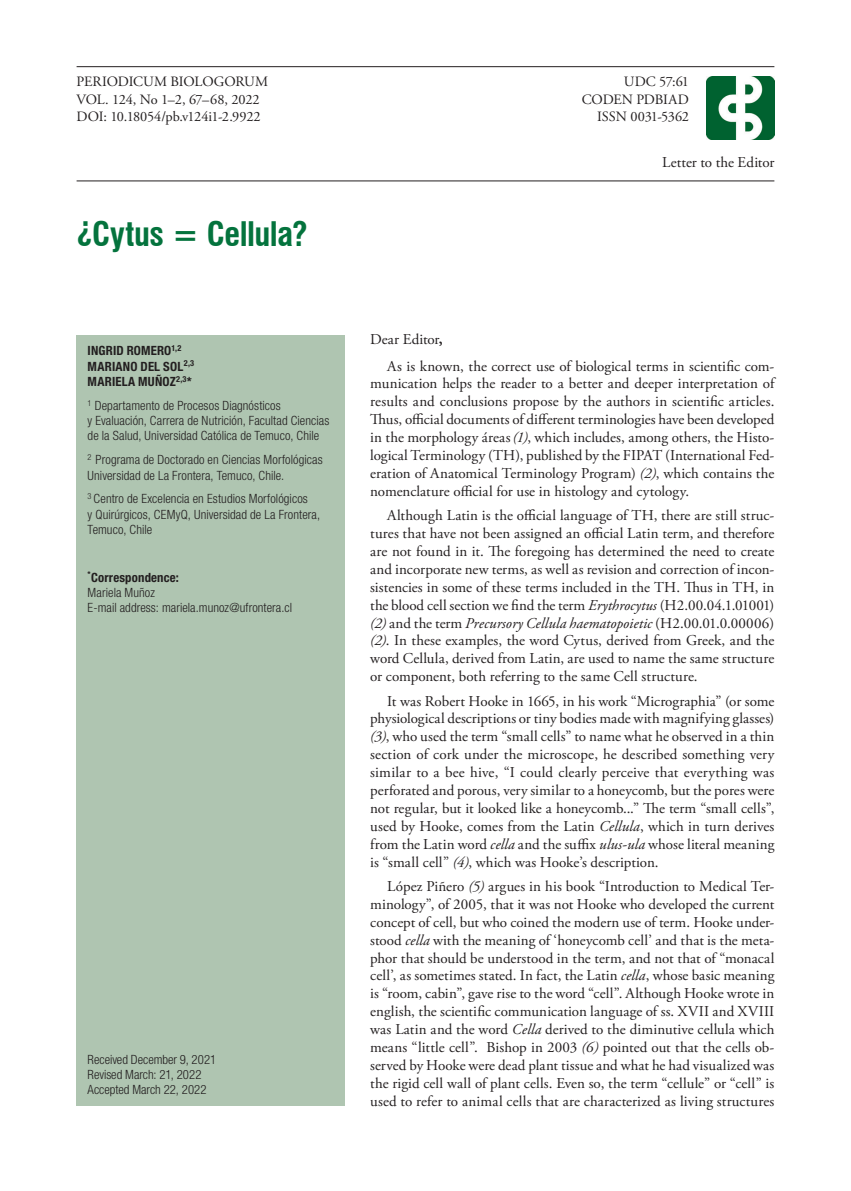
<style>
.page{position:relative;width:851px;height:1191px;background:#fff}
.page>*{position:absolute;margin:0;border:0;box-sizing:border-box;transform-origin:0 0}
.t1{font:700 condensed 33px "Swiss 721 BT";letter-spacing:-.015em;color:#04733d}
.t2{font:15px/17.9px "Adobe Garamond Pro";letter-spacing:.005em;color:#231f20;text-align:justify}
.t3{font:14.25px "Adobe Garamond Pro";letter-spacing:-.015em;color:#231f20}
.t4{font:300 condensed 12.75px/15.3px "Helvetica Neue LT Pro";letter-spacing:.005em;color:#231f20}
.t5{font:700 condensed 12.75px/15.3px "Helvetica Neue LT Pro";letter-spacing:.015em;color:#231f20}
.s1{font-weight:700}
.s2{font-style:italic}
</style>
<div class="page">
<hr style="left:77px;top:66px;width:697px;height:1px;background:#231f20">
<hr style="left:77px;top:180px;width:697px;height:1px;background:#231f20">
<div style="left:77px;top:335px;width:267px;height:771px;background:#afc5b1"></div>
<img style="left:706px;top:76px;width:68px;height:64px">
<p class="t3" style="left:77px;top:73px;width:193px">PERIODICUM BIOLOGORUM</p>
<p class="t3" style="left:623px;top:73px;width:67px">UDC 57:61</p>
<p class="t3" style="left:77px;top:90px;width:185px">VOL. 124, No 1–2, 67–68, 2022</p>
<p class="t3" style="left:581px;top:90px;width:109px">CODEN PDBIAD</p>
<p class="t3" style="left:77px;top:108px;width:185px">DOI: 10.18054/pb.v124i1-2.9922</p>
<p class="t3" style="left:597px;top:108px;width:93px">ISSN 0031-5362</p>
<h1 class="t1" style="left:77px;top:214px;width:233px">¿Cytus = Cellula?</h1>
<p class="t5" style="left:88px;top:343px;width:108px">INGRID ROMERO<sup>1,2<br></sup>MARIANO DEL SOL<sup>2,3<br></sup>MARIELA MUÑOZ<sup>2,3</sup>*</p>
<p class="t4" style="left:88px;top:397px;width:243px"><sup>1</sup> Departamento de Procesos Diagnósticos<br>y Evaluación, Carrera de Nutrición, Facultad Ciencias de la Salud, Universidad Católica de Temuco, Chile</p>
<p class="t4" style="left:88px;top:452px;width:236px"><sup>2</sup> Programa de Doctorado en Ciencias Morfológicas<br>Universidad de La Frontera, Temuco, Chile.</p>
<p class="t4" style="left:88px;top:491px;width:234px"><sup>3</sup> Centro de Excelencia en Estudios Morfológicos<br>y Quirúrgicos, CEMyQ, Universidad de La Frontera,<br>Temuco, Chile</p>
<p class="t4" style="left:88px;top:569px;width:206px"><sup>*</sup><span class="s1">Correspondence:<br></span>Mariela Muñoz<br>E-mail address: mariela.munoz@ufrontera.cl</p>
<p class="t4" style="left:88px;top:1051px;width:130px">Received December 9, 2021<br>Revised March: 21, 2022<br>Accepted March 22, 2022</p>
<p class="t2" style="left:662px;top:153px;width:114px">Letter to the Editor</p>
<p class="t2" style="left:387px;top:327px;width:388px;line-height:26.4px;text-indent:-17px">Dear Editor<span class="s1">,<br></span>As is known, the correct use of biological terms in scientific com-</p>
<p class="t2" style="left:370px;top:375px;width:405px">munication helps the reader to a better and deeper interpretation of results and conclusions propose by the authors in scientific articles.<br>Thus, official documents of different terminologies have been developed in the morphology áreas<span class="s2">(1)</span>, which includes, among others, the Histo&shy;logical Terminology (TH), published by the FIPAT (International Fed&shy;eration of Anatomical Terminology Program) <span class="s2">(2)</span>, which contains the nomenclature official for use in histology and cytology.</p>
<p class="t2" style="left:370px;top:507px;width:405px;text-indent:17px">Although Latin is the official language of TH, there are still struc&shy;tures that have not been assigned an official Latin term, and therefore are not found in it. The foregoing has determined the need to create and incorporate new terms, as well as revision and correction of incon&shy;sistencies in some of these terms included in the TH. Thus in TH, in the blood cell section we find the term <span class="s2">Erythrocytus</span> (H2.00.04.1.01001) <span class="s2">(2)</span> and the term <span class="s2">Precursory Cellula haematopoietic</span> (H2.00.01.0.00006) <span class="s2">(2)</span>. In these examples, the word Cytus, derived from Greek, and the word Cellula, derived from Latin, are used to name the same structure or component, both referring to the same Cell structure.</p>
<p class="t2" style="left:370px;top:692px;width:405px;text-indent:17px">It was Robert Hooke in 1665, in his work “Micrographia” (or some physiological descriptions or tiny bodies made with magnifying glasses) <span class="s2">(3)</span>, who used the term “small cells” to name what he observed in a thin section of cork under the microscope, he described something very similar to a bee hive, “I could clearly perceive that everything was perforated and porous, very similar to a honeycomb, but the pores were not regular, but it looked like a honeycomb...” The term “small cells”, used by Hooke, comes from the Latin <span class="s2">Cellula</span>, which in turn derives from the Latin word <span class="s2">cella</span> and the suffix <span class="s2">ulus-ula</span> whose literal meaning is “small cell” <span class="s2">(4)</span>, which was Hooke’s description.</p>
<p class="t2" style="left:370px;top:877px;width:405px;text-indent:17px">López Piñero <span class="s2">(5)</span> argues in his book “Introduction to Medical Ter&shy;minology”, of 2005, that it was not Hooke who developed the current concept of cell, but who coined the modern use of term. Hooke under&shy;stood <span class="s2">cella</span> with the meaning of ‘honeycomb cell’ and that is the meta&shy;phor that should be understood in the term, and not that of “monacal cell’, as sometimes stated. In fact, the Latin <span class="s2">cella</span>, whose basic meaning is “room, cabin”, gave rise to the word “cell”. Although Hooke wrote in english, the scientific communication language of ss. XVII and XVIII was Latin and the word <span class="s2">Cella</span> derived to the diminutive cellula which means “little cell”. Bishop in 2003 <span class="s2">(6)</span> pointed out that the cells ob&shy;served by Hooke were dead plant tissue and what he had visualized was the rigid cell wall of plant cells. Even so, the term “cellule” or “cell” is used to refer to animal cells that are characterized as living structures</p>
</div>
